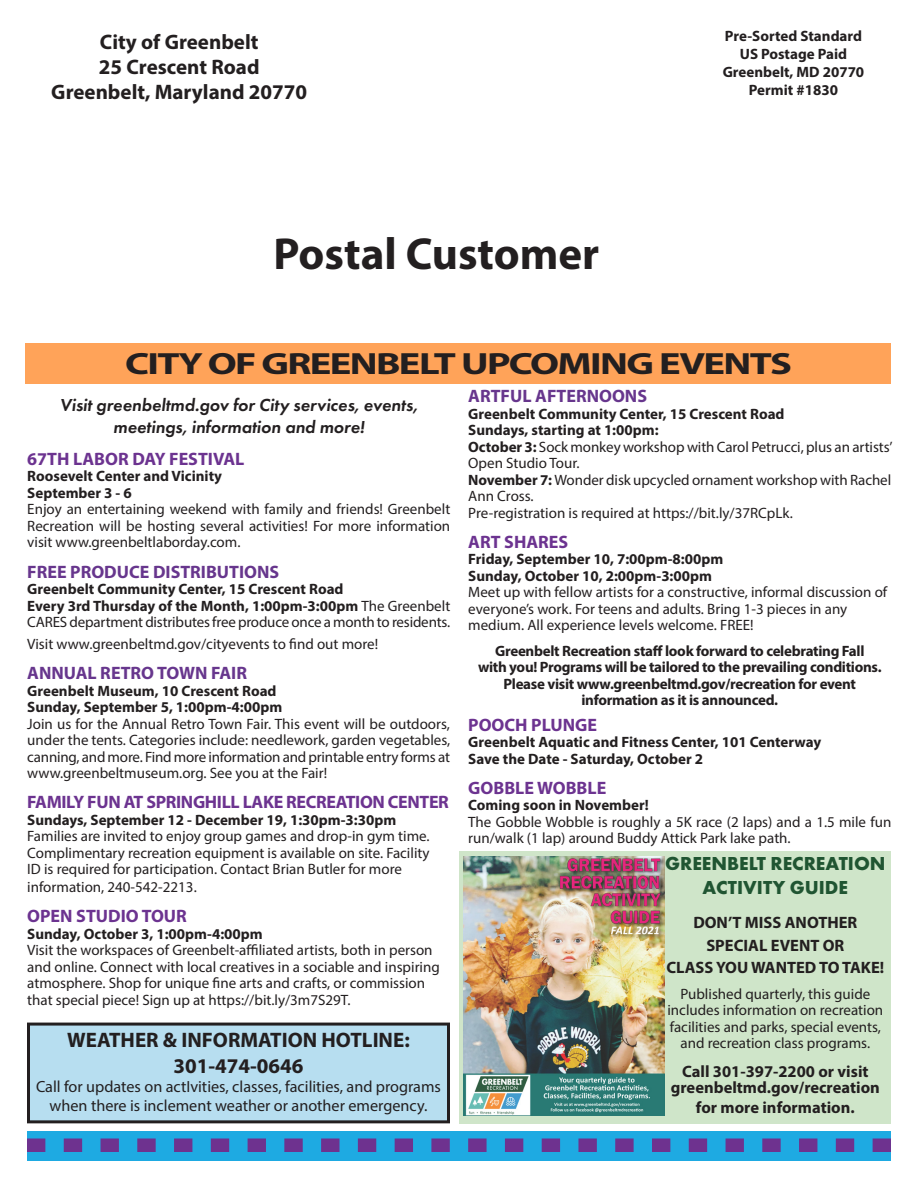
<style>
.page{position:relative;width:918px;height:1188px;background:#fff}
.page>*{position:absolute;margin:0;border:0;box-sizing:border-box;transform-origin:0 0}
.t1{font:700 45px "Myriad Pro";color:#231f20}
.t2{font:700 30.75px "Myriad Pro";letter-spacing:-.04em;color:#231f20;scale:1.32 1}
.t3{font:700 21px/25.2px "Myriad Pro";color:#231f20;text-align:center}
.t4{font:700 19.5px/23.4px "Futura PT";color:#205532;text-align:center}
.t5{font:italic 600 18px/21.6px "Futura PT";color:#231f20;text-align:center}
.t6{font:700 18px "Myriad Pro";color:#6c3390}
.t7{font:700 18px "Myriad Pro";color:#67368d}
.t8{font:700 18px "Myriad Pro";letter-spacing:-.02em;color:#6c3390}
.t9{font:700 16.5px/22.5px "Myriad Pro";color:#231f20;text-align:center}
.t10{font:16.2px/19.5px "Myriad Pro";color:#231f20;text-align:center}
.t11{font:15px/16.5px "Myriad Pro";color:#231f20}
.t12{font:700 15px/16.5px "Myriad Pro";color:#231f20}
.t13{font:700 15px/16.5px "Myriad Pro";letter-spacing:-.02em;color:#231f20;text-align:center}
.s1{font-weight:400}
.s2{font-weight:700}
</style>
<div class="page">
<div style="left:28px;top:1026px;width:420px;height:97px;background:#b7def0"></div>
<div style="left:27px;top:1131px;width:864px;height:30px;background:#1eaae2"></div>
<svg style="left:27px;top:1138px;width:864px;height:14px"></svg>
<div style="left:26px;top:344px;width:865px;height:40px;background:#ffa359"></div>
<div style="left:27px;top:1023px;width:423px;height:100px;border:3px solid #231f20"></div>
<div style="left:459px;top:851px;width:432px;height:272px;background:#cfe5c9"></div>
<img style="left:464px;top:857px;width:200px;height:259px">
<h3 class="t3" style="left:51px;top:28px;width:257px">City of Greenbelt<br>25 Crescent Road<br>Greenbelt, Maryland 20770</h3>
<p class="t12" style="left:723px;top:27px;width:143px;line-height:18px;text-align:center">Pre-Sorted Standard<br>US Postage Paid<br>Greenbelt, MD 20770<br>Permit #1830</p>
<h1 class="t1" style="left:274px;top:225px;width:327px">Postal Customer</h1>
<h2 class="t2" style="left:125px;top:344px;width:507px">CITY OF GREENBELT UPCOMING EVENTS</h2>
<p class="t5" style="left:60px;top:394px;width:359px">Visit greenbeltmd.gov for City services, events, meetings, information and more!</p>
<p class="t6" style="left:27px;top:447px;width:219px">67TH LABOR DAY FESTIVAL</p>
<p class="t12" style="left:27px;top:467px;width:196px">Roosevelt Center and Vicinity<br>September 3 - 6</p>
<p class="t11" style="left:27px;top:501px;width:425px;text-align:justify">Enjoy an entertaining weekend with family and friends! Greenbelt Recreation will be hosting several activities! For more information visit www.greenbeltlaborday.com.</p>
<p class="t7" style="left:27px;top:560px;width:253px">FREE PRODUCE DISTRIBUTIONS</p>
<p class="t12" style="left:27px;top:580px;width:424px">Greenbelt Community Center, 15 Crescent Road<br>Every 3rd Thursday of the Month, 1:00pm-3:00pm <span class="s1">The Greenbelt<br>CARES department distributes free produce once a month to residents.</span></p>
<p class="t11" style="left:27px;top:635px;width:352px">Visit www.greenbeltmd.gov/cityevents to find out more!</p>
<p class="t7" style="left:27px;top:662px;width:221px">ANNUAL RETRO TOWN FAIR</p>
<p class="t12" style="left:27px;top:682px;width:256px">Greenbelt Museum, 10 Crescent Road<br>Sunday, September 5, 1:00pm-4:00pm</p>
<p class="t11" style="left:27px;top:715px;width:425px;text-align:justify">Join us for the Annual Retro Town Fair. This event will be outdoors, under the tents. Categories include: needlework, garden vegetables, canning, and more. Find more information and printable entry forms at www.greenbeltmuseum.org. See you at the Fair!</p>
<p class="t8" style="left:27px;top:791px;width:423px">FAMILY FUN AT SPRINGHILL LAKE RECREATION CENTER</p>
<p class="t12" style="left:27px;top:811px;width:371px">Sundays, September 12 - December 19, 1:30pm-3:30pm</p>
<p class="t11" style="left:27px;top:828px;width:404px;text-align:justify">Families are invited to enjoy group games and drop-in gym time.<br>Complimentary recreation equipment is available on site. Facility ID is required for participation. Contact Brian Butler for more</p>
<p class="t11" style="left:27px;top:879px;width:171px">information, 240-542-2213.</p>
<p class="t6" style="left:27px;top:905px;width:161px">OPEN STUDIO TOUR</p>
<p class="t12" style="left:27px;top:925px;width:237px">Sunday, October 3, 1:00pm-4:00pm</p>
<p class="t11" style="left:27px;top:942px;width:414px">Visit the workspaces of Greenbelt-affiliated artists, both in person and online. Connect with local creatives in a sociable and inspiring atmosphere. Shop for unique fine arts and crafts, or commission that special piece! Sign up at https://bit.ly/3m7S29T.</p>
<h3 class="t3" style="left:67px;top:1027px;width:344px">WEATHER &amp; INFORMATION HOTLINE:<br>301-474-0646</h3>
<p class="t10" style="left:36px;top:1077px;width:407px">Call for updates on actIvities, classes, facilities, and programs when there is inclement weather or another emergency.</p>
<p class="t7" style="left:468px;top:384px;width:180px">ARTFUL AFTERNOONS</p>
<p class="t11" style="left:468px;top:405px;width:426px"><span class="s2">Greenbelt Community Center, 15 Crescent Road<br>Sundays, starting at 1:00pm:<br>October 3:</span> Sock monkey workshop with Carol Petrucci, plus an artists’ Open Studio Tour.<br><span class="s2">November 7:</span> Wonder disk upcycled ornament workshop with Rachel Ann Cross.<br>Pre-registration is required at https://bit.ly/37RCpLk.</p>
<p class="t6" style="left:468px;top:530px;width:101px">ART SHARES</p>
<p class="t12" style="left:468px;top:550px;width:257px">Friday, September 10, 7:00pm-8:00pm<br>Sunday, October 10, 2:00pm-3:00pm</p>
<p class="t11" style="left:468px;top:583px;width:421px">Meet up with fellow artists for a constructive, informal discussion of everyone’s work. For teens and adults. Bring 1-3 pieces in any medium. All experience levels welcome. FREE!</p>
<p class="t13" style="left:478px;top:642px;width:405px">Greenbelt Recreation staff look forward to celebrating Fall<br>with you! Programs will be tailored to the prevailing conditions.<br>Please visit www.greenbeltmd.gov/recreation for event information as it is announced.</p>
<p class="t6" style="left:468px;top:713px;width:130px">POOCH PLUNGE</p>
<p class="t12" style="left:468px;top:733px;width:354px">Greenbelt Aquatic and Fitness Center, 101 Centerway<br>Save the Date - Saturday, October 2</p>
<p class="t6" style="left:468px;top:776px;width:140px">GOBBLE WOBBLE</p>
<p class="t12" style="left:468px;top:796px;width:182px">Coming soon in November!</p>
<p class="t11" style="left:468px;top:813px;width:425px">The Gobble Wobble is roughly a 5K race (2 laps) and a 1.5 mile fun run/walk (1 lap) around Buddy Attick Park lake path.</p>
<h3 class="t4" style="left:665px;top:851px;width:222px">GREENBELT RECREATION<br>ACTIVITY GUIDE</h3>
<p class="t9" style="left:666px;top:911px;width:219px">DON’T MISS ANOTHER<br>SPECIAL EVENT OR<br>CLASS YOU WANTED TO TAKE!</p>
<p class="t11" style="left:667px;top:985px;width:217px;text-align:center">Published quarterly, this guide includes information on recreation facilities and parks, special events, and recreation class programs.</p>
<p class="t9" style="left:671px;top:1063px;width:210px;line-height:16.5px">Call 301-397-2200 or visit greenbeltmd.gov/recreation</p>
<p class="t9" style="left:696px;top:1096px;width:160px">for more information.</p>
</div>
